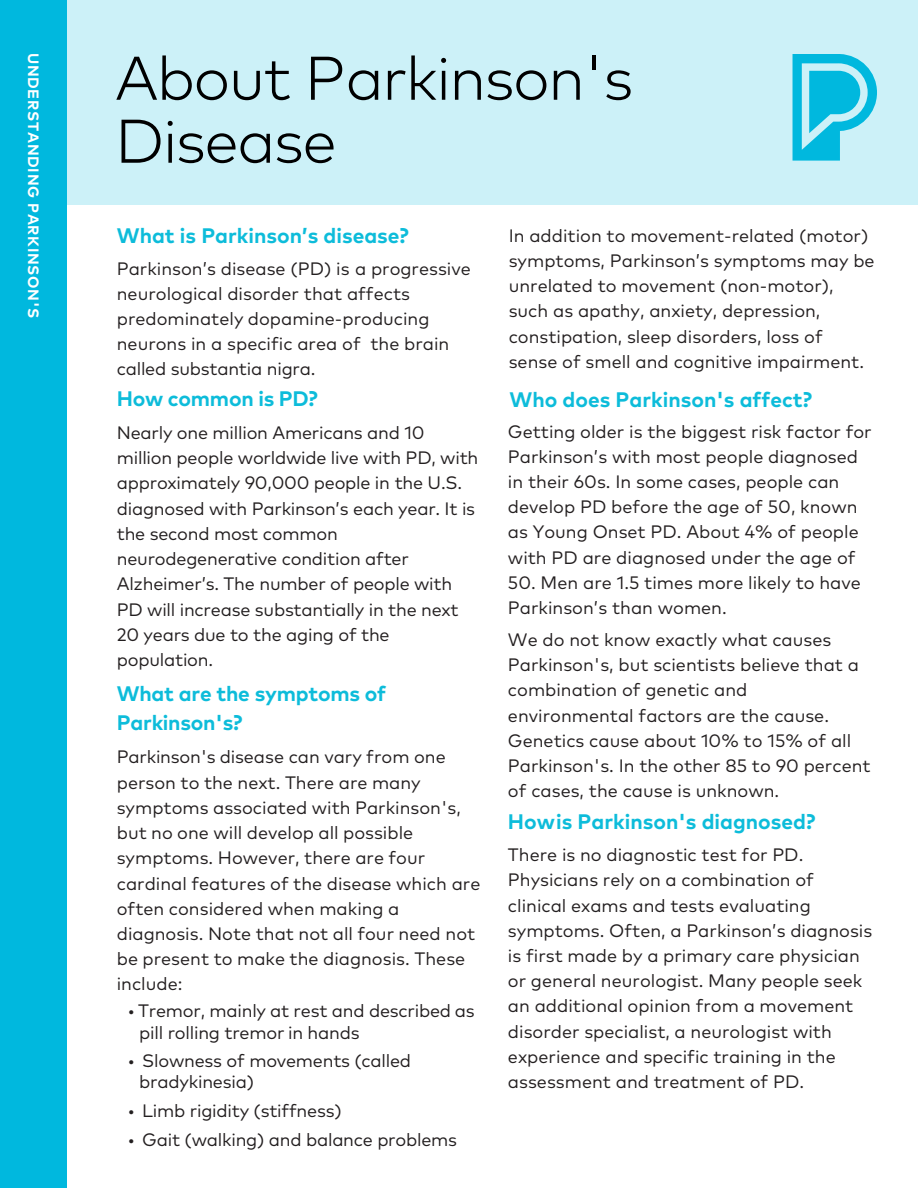
<style>
.page{position:relative;width:918px;height:1188px;background:#fff}
.page>*{position:absolute;margin:0;border:0;box-sizing:border-box;transform-origin:0 0}
.t1{font:300 61.5px/63px "Mark OT";letter-spacing:-.025em;color:#000}
.t2{font:700 21px "Mark Pro";color:#0dbcda}
.t3{font:700 21px/29.4px "Mark OT";letter-spacing:-.01em;color:#0dbcda}
.t4{font:18px/25.2px "Mark OT";color:#231f20}
.t5{font:18px/25.2px "Mark Pro";color:#231f20}
.t6{font:700 15px "Mark OT";letter-spacing:.05em;color:#fff}
.s1{font-family:"Mark OT"}
</style>
<div class="page">
<div style="left:68px;top:0;width:850px;height:205px;background:#ccf1f8"></div>
<div style="left:0;top:0;width:68px;height:1188px;background:#00b8de"></div>
<svg style="left:793px;top:54px;width:84px;height:107px"></svg>
<p class="t6" style="left:43px;top:53px;width:267px;rotate:90deg">UNDERSTANDING PARKINSON'S</p>
<h1 class="t1" style="left:115px;top:46px;width:520px">About Parkinson's<br>Disease</h1>
<p class="t2" style="left:117px;top:220px;width:294px">What is Parkinson’s disease?</p>
<p class="t5" style="left:117px;top:254px;width:356px">Parkinson’s disease (PD) is <span class="s1">a progressive </span>neuro<span class="s1">logical</span> disorder that affects predominately dopamine-producing neurons in a specific area of the brain</p>
<p class="t4" style="left:117px;top:356px;width:200px">called substantia nigra.</p>
<p class="t3" style="left:117px;top:383px;width:203px">How common is PD?</p>
<p class="t4" style="left:117px;top:420px;width:363px">Nearly one million Americans and 10 million people worldwide live with PD, with approximately 90,000 people in the U.S. diagnosed with Parkinson’s each year. It is the second most common neurodegenerative condition after Alzheimer’s. The number of people with PD will increase substantially in the next 20 years due to the aging of the population.</p>
<p class="t3" style="left:117px;top:678px;width:271px">What are the symptoms of<br>Parkinson's?</p>
<p class="t4" style="left:117px;top:744px;width:365px">Parkinson's disease can vary from one person to the next. There are many symptoms associated with Parkinson's, but no one will develop all possible symptoms. However, there are four cardinal features of the disease which are often considered when making a diagnosis. Note that not all four need not be present to make the diagnosis. These include:</p>
<p class="t5" style="left:139px;top:999px;width:337px;line-height:21.6px;text-indent:-12px">• Tremor, mainly at rest and described as pill rolling tremor in hands</p>
<p class="t5" style="left:127px;top:1047px;width:285px">• Slowness of moveme<span class="s1">nts (called</span></p>
<p class="t4" style="left:139px;top:1069px;width:116px">bradykinesia)</p>
<p class="t5" style="left:127px;top:1097px;width:216px">• Limb rigidity <span class="s1">(stiffness)</span></p>
<p class="t5" style="left:127px;top:1125px;width:331px">• Gait <span class="s1">(walking)</span> and balance problems</p>
<p class="t4" style="left:509px;top:222px;width:367px">In addition to movement-related (motor) symptoms, Parkinson’s symptoms may be unrelated to movement (non-motor), such as apathy, anxiety, depression, constipation, sleep disorders, loss of sense of smell and cognitive impairment.</p>
<p class="t2" style="left:510px;top:384px;width:304px">Who does P<span class="s1">arkinson's</span> affect?</p>
<p class="t4" style="left:508px;top:419px;width:365px">Getting older is the biggest risk factor for Parkinson’s with most people diagnosed in their 60s. In some cases, people can develop PD before the age of 50, known as Young Onset PD. About 4% of people with PD are diagnosed under the age of</p>
<p class="t4" style="left:508px;top:570px;width:354px">50. Men are 1.5 times more likely to have<br>Parkinson’s than women.</p>
<p class="t4" style="left:508px;top:627px;width:364px">We do not know exactly what causes Parkinson's, but scientists believe that a combination of genetic and environmental factors are the cause.<br>Genetics cause about 10% to 15% of all Parkinson's. In the other 85 to 90 percent of cases, the cause is unknown.</p>
<p class="t2" style="left:508px;top:805px;width:309px">How is P<span class="s1">arkinson's</span> diagnosed?</p>
<p class="t4" style="left:508px;top:842px;width:366px">There is no diagnostic test for PD.<br>Physicians rely on a combination of clinical exams and tests evaluating symptoms. Often, a Parkinson’s diagnosis is first made by a primary care physician or general neurologist. Many people seek an additional opinion from a movement disorder specialist, a neurologist with experience and specific training in the assessment and treatment of PD.</p>
</div>
